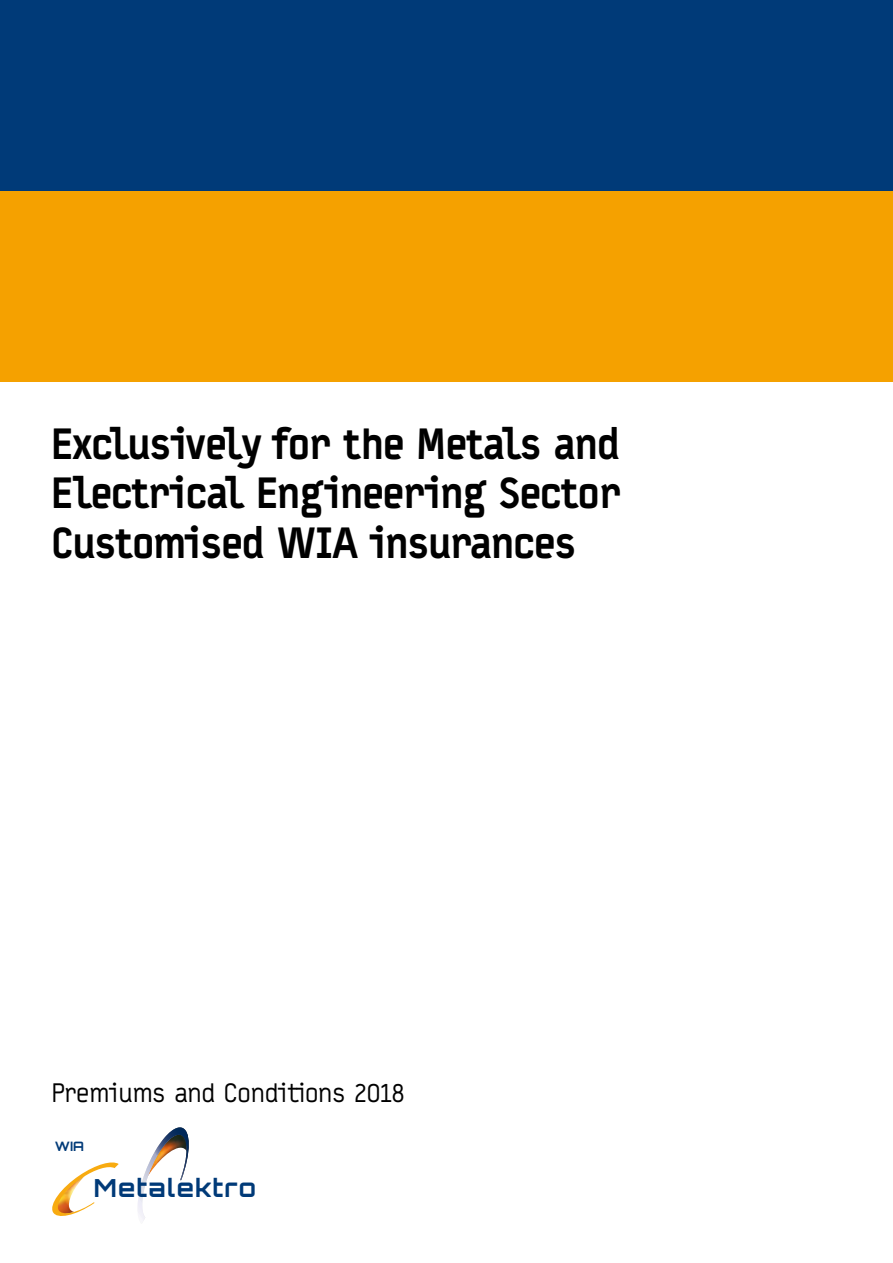
<style>
.page{position:relative;width:893px;height:1263px;background:#fff}
.page>*{position:absolute;margin:0;border:0;box-sizing:border-box;transform-origin:0 0}
.t1{font:900 42px/49.5px "Typestar";letter-spacing:-.035em;color:#000;text-align:justify}
.t2{font:27px "Typestar";letter-spacing:-.045em;color:#000}
.t3{font:700 24.9px "Orbitron";letter-spacing:.045em;color:#003a78}
.t4{font:700 13.05px "Orbitron";color:#003a78}
</style>
<div class="page">
<div style="left:0;top:0;width:893px;height:191px;background:#003a78"></div>
<div style="left:0;top:191px;width:893px;height:190px;background:#f5a100"></div>
<img style="left:138px;top:1179px;width:8px;height:42px">
<img style="left:143px;top:1153px;width:11px;height:28px">
<img style="left:154px;top:1127px;width:35px;height:53px">
<svg style="left:52px;top:1162px;width:67px;height:54px"></svg>
<p class="t1" style="left:51px;top:419px;width:573px">Exclusively for the Metals and Electrical Engineering Sector Customised WIA insurances</p>
<p class="t2" style="left:51px;top:1078px;width:355px">Premiums and Conditions 2018</p>
<p class="t4" style="left:55px;top:1138px;width:31px">WIA</p>
<p class="t3" style="left:94px;top:1173px;width:164px">Metalektro</p>
</div>
